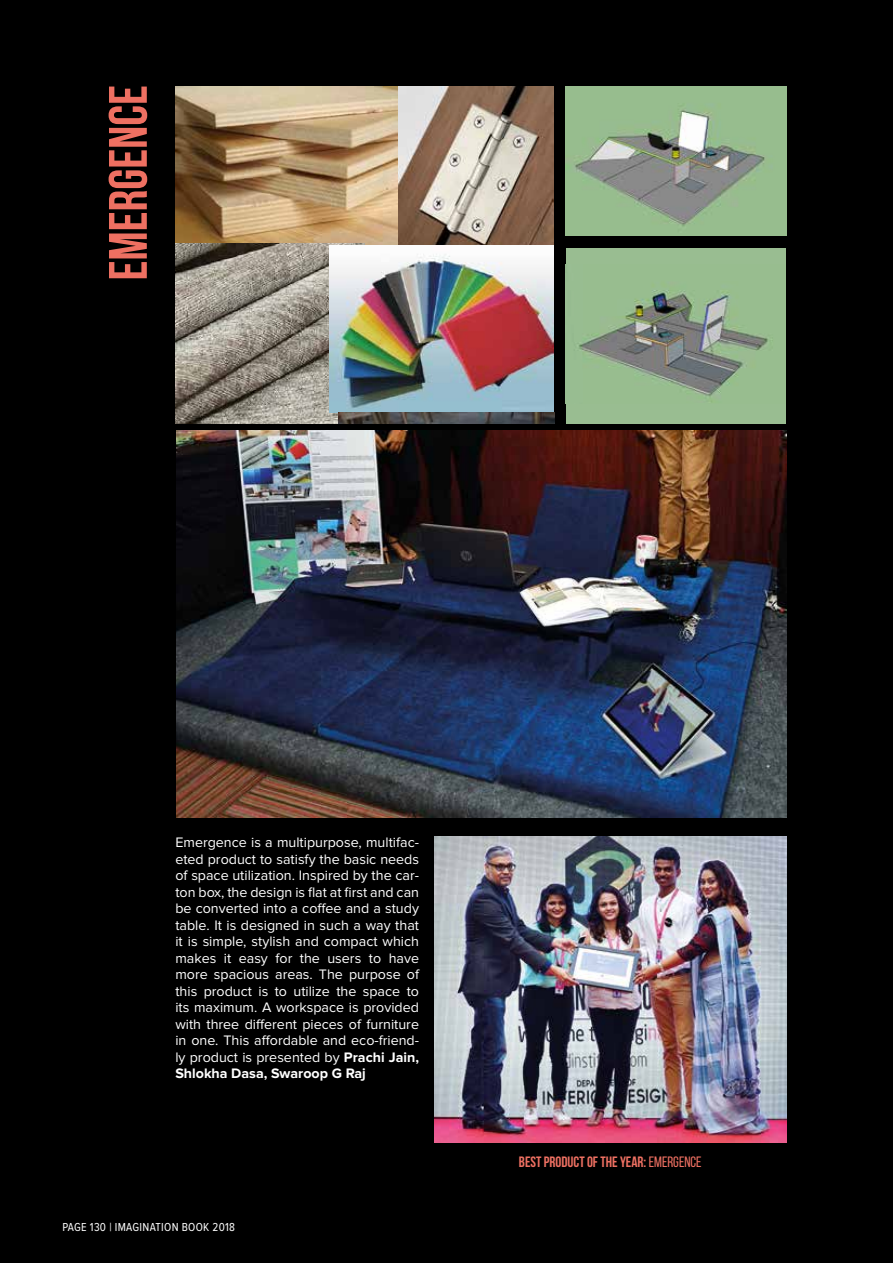
<style>
.page{position:relative;width:893px;height:1263px;background:#000}
.page>*{position:absolute;margin:0;border:0;box-sizing:border-box;transform-origin:0 0}
.t1{font:700 54px "Bebas Neue";color:#ee7062}
.t2{font:700 15px "Bebas Neue";color:#ee7062}
.t3{font:14.25px/16.5px "Proxima Nova";color:#fff;text-align:justify}
.t4{font:12px "Proxima Nova Cond";letter-spacing:.025em;color:#fff}
.s1{font-weight:700}
.s2{font-weight:400}
</style>
<div class="page">
<img style="left:176px;top:87px;width:222px;height:158px">
<img style="left:175px;top:243px;width:189px;height:180px">
<img style="left:398px;top:86px;width:156px;height:159px">
<img style="left:330px;top:245px;width:224px;height:168px">
<img style="left:338px;top:413px;width:216px;height:10px">
<img style="left:566px;top:86px;width:220px;height:149px">
<div style="left:566px;top:248px;width:220px;height:175px;background:#99bd91"></div>
<img style="left:579px;top:284px;width:194px;height:119px">
<img style="left:176px;top:431px;width:610px;height:387px">
<img style="left:434px;top:836px;width:352px;height:307px">
<h1 class="t1" style="left:99px;top:280px;width:197px;rotate:-90deg">EMERGENCE</h1>
<p class="t3" style="left:175px;top:835px;width:245px">Emergence is a multipurpose, multifac&shy;eted product to satisfy the basic needs of space utilization. Inspired by the car&shy;ton box, the design is flat at first and can be converted into a coffee and a study table. It is designed in such a way that it is simple, stylish and compact which makes it easy for the users to have more spacious areas. The purpose of this product is to utilize the space to its maximum. A workspace is provided with three different pieces of furniture in one. This affordable and eco-friend&shy;ly product is presented by <span class="s1">Prachi Jain, Shlokha Dasa, Swaroop G Raj</span></p>
<p class="t4" style="left:62px;top:1222px;width:174px">PAGE 130 | IMAGINATION BOOK 2018</p>
<p class="t2" style="left:519px;top:1153px;width:184px">BEST PRODUCT OF THE YEAR: <span class="s2">EMERGENCE</span></p>
</div>
